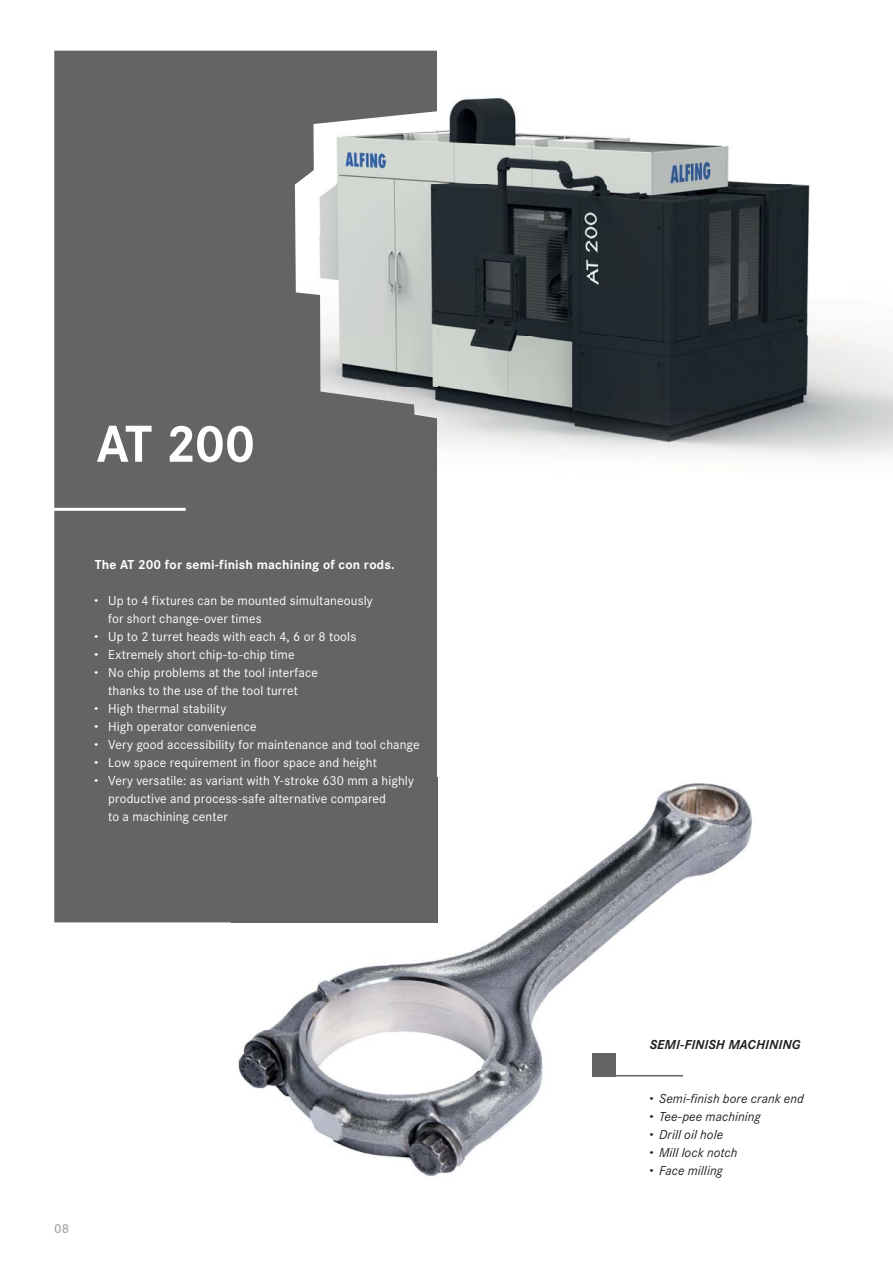
<style>
.page{position:relative;width:893px;height:1263px;background:#fff}
.page>*{position:absolute;margin:0;border:0;box-sizing:border-box;transform-origin:0 0}
.t1{font:700 54px "Corporate S";color:#fff}
.t2{font:13.5px "Corporate S";letter-spacing:.01em;color:#fff}
.t3{font:italic 13.5px/18px "Corporate S";letter-spacing:.01em;color:#231f20}
.t4{font:700 13.5px "Corporate S";letter-spacing:.01em;color:#fff}
.t5{font:italic 700 13.5px "Corporate S";letter-spacing:.005em;color:#231f20}
.t6{font:600 13.5px "Corporate S";color:#a7a9ac}
.s1{font-weight:800}
.s2{font-weight:800;font-style:normal}
</style>
<div class="page">
<img style="left:387px;top:50px;width:149px;height:84px">
<img style="left:437px;top:134px;width:415px;height:202px">
<img style="left:437px;top:336px;width:456px;height:51px">
<img style="left:437px;top:387px;width:456px;height:51px">
<img style="left:437px;top:438px;width:456px;height:21px">
<svg style="left:54px;top:51px;width:383px;height:871px;background:#6f7072"></svg>
<img style="left:390px;top:778px;width:362px;height:399px">
<img style="left:232px;top:922px;width:158px;height:235px">
<div style="left:232px;top:778px;width:205px;height:144px;background:#636466"></div>
<hr style="left:53px;top:508px;width:133px;height:3px;background:#fff">
<hr style="left:593px;top:1075px;width:90px;height:1px;background:#636466">
<div style="left:593px;top:1053px;width:23px;height:23px;background:#636466"></div>
<h1 class="t1" style="left:96px;top:413px;width:160px">AT 200</h1>
<p class="t4" style="left:95px;top:556px;width:301px">The AT 200 for semi-finish machining of con rods.</p>
<p class="t2" style="left:95px;top:592px;width:280px"><span class="s1">·</span> Up to 4 fixtures can be mounted simultaneously</p>
<p class="t2" style="left:108px;top:610px;width:155px">for short change-over times</p>
<p class="t2" style="left:95px;top:628px;width:263px"><span class="s1">·</span> Up to 2 turret heads with each 4, 6 or 8 tools</p>
<p class="t2" style="left:95px;top:646px;width:201px"><span class="s1">·</span> Extremely short chip-to-chip time</p>
<p class="t2" style="left:95px;top:664px;width:225px"><span class="s1">·</span> No chip problems at the tool interface</p>
<p class="t2" style="left:108px;top:682px;width:191px">thanks to the use of the tool turret</p>
<p class="t2" style="left:95px;top:700px;width:133px"><span class="s1">·</span> High thermal stability</p>
<p class="t2" style="left:95px;top:718px;width:163px"><span class="s1">·</span> High operator convenience</p>
<p class="t2" style="left:95px;top:736px;width:326px"><span class="s1">·</span> Very good accessibility for maintenance and tool change</p>
<p class="t2" style="left:95px;top:754px;width:284px"><span class="s1">·</span> Low space requirement in floor space and height</p>
<p class="t2" style="left:95px;top:772px;width:321px"><span class="s1">·</span> Very versatile: as variant with Y-stroke 630 mm a highly</p>
<p class="t2" style="left:108px;top:790px;width:279px">productive and process-safe alternative compared</p>
<p class="t2" style="left:108px;top:808px;width:121px">to a machining center</p>
<p class="t6" style="left:54px;top:1221px;width:16px">08</p>
<p class="t5" style="left:650px;top:1037px;width:152px">SEMI-FINISH MACHINING</p>
<p class="t3" style="left:650px;top:1090px;width:155px"><span class="s2">·</span> Semi-finish bore crank end <span class="s2">·</span> Tee-pee machining<br><span class="s2">·</span> Drill oil hole<br><span class="s2">·</span> Mill lock notch<br><span class="s2">·</span> Face milling</p>
</div>
